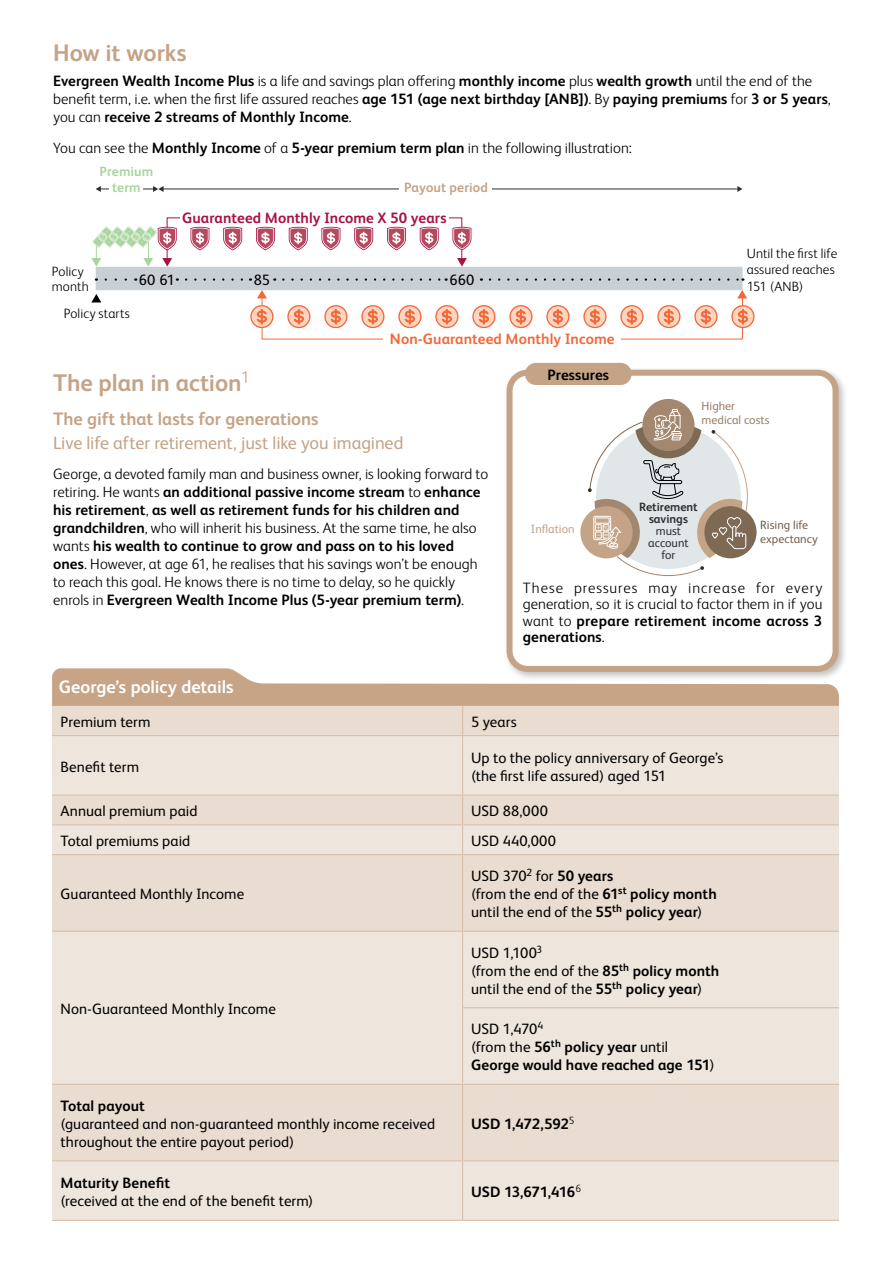
<style>
.page{position:relative;width:893px;height:1263px;background:#fff}
.page>*{position:absolute;margin:0;border:0;box-sizing:border-box;transform-origin:0 0}
.t1{font:700 24px "FS Albert Pro";letter-spacing:-.005em;color:#c5a386}
.t2{font:18px "FS Albert Pro";letter-spacing:-.01em;color:#c5a386}
.t3{font:700 18px "FS Albert Pro";color:#c5a386}
.t4{font:700 18px "FS Albert Pro";color:#fff}
.t5{font:300 15px/18px "FS Albert Pro";letter-spacing:.005em;color:#000;text-align:justify}
.t6{font:15px/18px "FS Albert Pro";letter-spacing:.005em;color:#000}
.t7{font:700 15px/18px "FS Albert Pro";color:#000}
.t8{font:700 15px "FS Albert Pro";letter-spacing:.005em;color:#a81046}
.t9{font:700 15px "FS Albert Pro";letter-spacing:.005em;color:#f26839}
.t10{font:700 15px "FS Albert Pro";letter-spacing:-.025em;color:#000}
.t11{font:300 13.5px/16.5px "FS Albert Pro";letter-spacing:.01em;color:#000}
.t12{font:700 13.5px "FS Albert Pro";letter-spacing:.005em;color:#c5a386}
.t13{font:700 13.5px/16.2px "FS Albert Pro";letter-spacing:.005em;color:#a8d59d;text-align:center}
.t14{font:12px/14.4px "FS Albert Pro";color:#75604f}
.t15{font:12px/14.4px "FS Albert Pro";color:#997f69}
.t16{font:700 12px "FS Albert Pro";color:#29302d}
.t17{font:12px/12px "FS Albert Pro";color:#29302d;text-align:center}
.t18{font:12px "FS Albert Pro";color:#c5a386}
.s1{font-weight:300}
.s2{font-weight:700}
.s3{font-weight:400}
</style>
<div class="page">
<div style="left:503px;top:367px;width:346px;height:315px;background:#000;opacity:.25"></div>
<div style="left:510px;top:373px;width:325px;height:296px;background:#fff;border-radius:18px"></div>
<div style="left:507px;top:370px;width:331px;height:302px;border:6px solid #c5a386;border-radius:18px"></div>
<svg style="left:96px;top:186px;width:5px;height:6px"></svg>
<svg style="left:737px;top:186px;width:5px;height:6px"></svg>
<svg style="left:153px;top:186px;width:11px;height:6px"></svg>
<hr style="left:100px;top:189px;width:54px;height:1px;background:#29302d">
<hr style="left:163px;top:189px;width:574px;height:1px;background:#29302d">
<div style="left:400px;top:179px;width:92px;height:18px;background:#fff"></div>
<div style="left:110px;top:183px;width:33px;height:12px;background:#fff"></div>
<svg style="left:731px;top:305px;width:23px;height:23px"></svg>
<div style="left:733px;top:306px;width:20px;height:21px;background:#fdd5c0;border-radius:50%"></div>
<svg style="left:91px;top:217px;width:657px;height:123px"></svg>
<svg style="left:52px;top:668px;width:787px;height:38px;fill:#c7a486"></svg>
<div style="left:52px;top:706px;width:787px;height:29px;background:#e9dcd0"></div>
<svg style="left:52px;top:736px;width:787px;height:484px;background:#ece1d7"></svg>
<svg style="left:462px;top:706px;width:1px;height:29px"></svg>
<hr style="left:52px;top:735px;width:411px;height:1px;background:#d6bea9">
<hr style="left:463px;top:735px;width:376px;height:1px;background:#d6bea9">
<hr style="left:462px;top:736px;width:1px;height:58px;background:#d6bea9">
<hr style="left:52px;top:794px;width:411px;height:2px;background:#d6bea9">
<hr style="left:463px;top:794px;width:376px;height:2px;background:#d6bea9">
<hr style="left:52px;top:824px;width:411px;height:1px;background:#d6bea9">
<hr style="left:463px;top:824px;width:376px;height:1px;background:#d6bea9">
<svg style="left:462px;top:796px;width:1px;height:58px"></svg>
<hr style="left:52px;top:854px;width:411px;height:1px;background:#d6bea9">
<hr style="left:463px;top:854px;width:376px;height:1px;background:#d6bea9">
<hr style="left:462px;top:855px;width:1px;height:76px;background:#d6bea9">
<hr style="left:52px;top:931px;width:411px;height:1px;background:#d6bea9">
<hr style="left:463px;top:931px;width:376px;height:1px;background:#d6bea9">
<hr style="left:462px;top:932px;width:1px;height:75px;background:#d6bea9">
<hr style="left:462px;top:1007px;width:377px;height:1px;background:#d6bea9">
<hr style="left:462px;top:1008px;width:1px;height:76px;background:#d6bea9">
<hr style="left:52px;top:1084px;width:411px;height:1px;background:#d6bea9">
<hr style="left:463px;top:1084px;width:376px;height:1px;background:#d6bea9">
<hr style="left:462px;top:1085px;width:1px;height:75px;background:#d6bea9">
<hr style="left:52px;top:1160px;width:411px;height:1px;background:#d6bea9">
<hr style="left:463px;top:1160px;width:376px;height:1px;background:#d6bea9">
<hr style="left:462px;top:1161px;width:1px;height:59px;background:#d6bea9">
<hr style="left:52px;top:1220px;width:411px;height:1px;background:#d6bea9">
<hr style="left:463px;top:1220px;width:376px;height:1px;background:#d6bea9">
<div style="left:580px;top:506px;width:53px;height:52px;background:#c5a386;border-radius:50%"></div>
<div style="left:704px;top:506px;width:52px;height:52px;background:#7e6955;border-radius:50%"></div>
<div style="left:642px;top:399px;width:52px;height:52px;background:#a3876f;border-radius:50%"></div>
<svg style="left:588px;top:409px;width:164px;height:168px"></svg>
<div style="left:525px;top:363px;width:107px;height:22px;background:#c5a386;border-radius:11px"></div>
<p class="t1" style="left:53px;top:36px;width:135px">How it works</p>
<p class="t7" style="left:53px;top:71px;width:779px">Evergreen Wealth Income Plus <span class="s1">is a life and savings plan offering</span> monthly income <span class="s1">plus</span> wealth growth <span class="s1">until the end of the benefit term, i.e. when the first life assured reaches</span> age 151 (age next birthday [ANB])<span class="s1">. By</span> paying premiums <span class="s1">for</span> 3 or 5 years<span class="s1">, you can</span> receive 2 streams of Monthly Income<span class="s1">.</span></p>
<p class="t5" style="left:53px;top:138px;width:580px">You can see the <span class="s2">Monthly Income</span> of a <span class="s2">5-year premium term plan</span> in the following illustration:</p>
<p class="t13" style="left:100px;top:163px;width:55px">Premium term</p>
<p class="t12" style="left:404px;top:178px;width:85px">Payout period</p>
<p class="t8" style="left:182px;top:207px;width:266px">Guaranteed Monthly Income X 50 years</p>
<p class="t11" style="left:52px;top:263px;width:39px;line-height:15px">Policy month</p>
<p class="t6" style="left:139px;top:269px;width:38px">60 61</p>
<p class="t6" style="left:254px;top:269px;width:18px">85</p>
<p class="t6" style="left:449px;top:269px;width:26px">660</p>
<p class="t11" style="left:64px;top:304px;width:68px">Policy starts</p>
<p class="t9" style="left:390px;top:328px;width:226px">Non-Guaranteed Monthly Income</p>
<p class="t1" style="left:53px;top:366px;width:198px">The plan in action<sup>1</sup></p>
<p class="t3" style="left:53px;top:406px;width:267px">The gift that lasts for generations</p>
<p class="t2" style="left:53px;top:430px;width:352px">Live life after retirement, just like you imagined</p>
<p class="t7" style="left:548px;top:365px;width:63px">Pressures</p>
<p class="t11" style="left:747px;top:244px;width:92px">Until the first life assured reaches<br>151 (ANB)</p>
<p class="t15" style="left:702px;top:397px;width:69px">Higher medical costs</p>
<p class="t5" style="left:53px;top:464px;width:437px;text-align:left">George, a devoted family man and business owner, is looking forward to retiring. He wants <span class="s2">an additional passive income stream</span> to <span class="s2">enhance his retirement</span>, <span class="s2">as well as retirement funds for his children and grandchildren</span>, who will inherit his business. At the same time, he also wants <span class="s2">his wealth to continue to grow and pass on to his loved ones</span>. However, at age 61, he realises that his savings won’t be enough to reach this goal. He knows there is no time to delay, so he quickly enrols in <span class="s2">Evergreen Wealth Income Plus (5-year premium term)</span>.</p>
<p class="t18" style="left:531px;top:521px;width:45px">Inflation</p>
<p class="t16" style="left:639px;top:498px;width:60px">Retirement</p>
<p class="t16" style="left:649px;top:510px;width:40px">savings</p>
<p class="t17" style="left:648px;top:524px;width:42px">must account for</p>
<p class="t14" style="left:760px;top:517px;width:59px">Rising life expectancy</p>
<p class="t5" style="left:523px;top:578px;width:301px;line-height:16.5px">These pressures may increase for every generation, so it is crucial to factor them in if you want to <span class="s2">prepare retirement income across 3 generations</span>.</p>
<p class="t4" style="left:59px;top:674px;width:176px">George’s policy details</p>
<p class="t6" style="left:61px;top:712px;width:91px">Premium term</p>
<p class="t6" style="left:471px;top:712px;width:47px">5 years</p>
<p class="t6" style="left:61px;top:756px;width:80px">Benefit term</p>
<p class="t6" style="left:471px;top:747px;width:254px">Up to the policy anniversary of George’s (the first life assured) aged 151</p>
<p class="t6" style="left:61px;top:801px;width:138px">Annual premium paid</p>
<p class="t6" style="left:471px;top:801px;width:78px">USD 88,000</p>
<p class="t6" style="left:61px;top:831px;width:131px">Total premiums paid</p>
<p class="t6" style="left:471px;top:831px;width:87px">USD 440,000</p>
<p class="t6" style="left:61px;top:884px;width:185px">Guaranteed Monthly Income</p>
<p class="t6" style="left:471px;top:866px;width:247px">USD 370<sup>2</sup> for <span class="s2">50 years<br></span>(from the end of the <span class="s2">61</span><sup>st</sup> <span class="s2">policy month </span>until the end of the <span class="s2">55</span><sup>th</sup> <span class="s2">policy year</span>)</p>
<p class="t6" style="left:61px;top:999px;width:217px">Non-Guaranteed Monthly Income</p>
<p class="t6" style="left:61px;top:1096px;width:376px"><span class="s2">Total payout<br></span>(guaranteed and non-guaranteed monthly income received throughout the entire payout period)</p>
<p class="t6" style="left:471px;top:942px;width:250px">USD 1,100<sup>3<br></sup>(from the end of the <span class="s2">85</span><sup>th</sup> <span class="s2">policy month </span>until the end of the <span class="s2">55</span><sup>th</sup> <span class="s2">policy year</span>)</p>
<p class="t7" style="left:471px;top:1019px;width:245px"><span class="s3">USD 1,470</span><sup>4<br></sup><span class="s3">(from the</span> 56<sup>th</sup> policy year <span class="s3">until<br></span>George would have reached age 151<span class="s3">)</span></p>
<p class="t7" style="left:471px;top:1114px;width:105px">USD 1,472,592<sup>5</sup></p>
<p class="t6" style="left:61px;top:1173px;width:254px"><span class="s2">Maturity Benefit<br></span>(received at the end of the benefit term)</p>
<p class="t10" style="left:471px;top:1181px;width:111px">USD 13,671,416<sup>6</sup></p>
</div>
